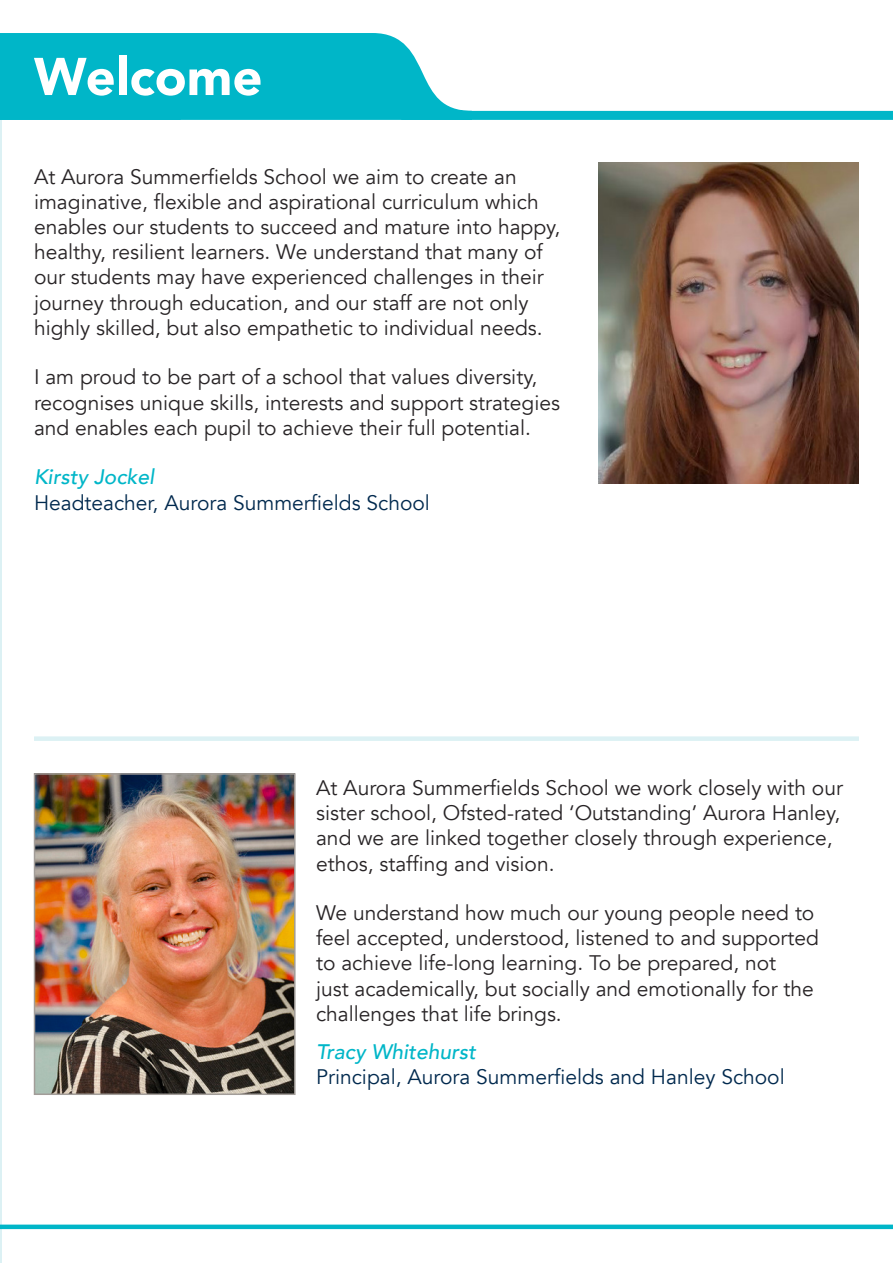
<style>
.page{position:relative;width:893px;height:1263px;background:#fff}
.page>*{position:absolute;margin:0;border:0;box-sizing:border-box;transform-origin:0 0}
.t1{font:900 52.5px "Avenir";color:#fff}
.t2{font:21px/25.2px "Avenir";color:#282426}
.t3{font:21px/25.2px "Avenir";color:#00294e}
.t4{font:italic 500 21px "Avenir";color:#00b6c8}
.s1{font-weight:500;font-style:italic;color:#00b6c8}
</style>
<div class="page">
<img style="left:37px;top:776px;width:256px;height:316px">
<div style="left:34px;top:773px;width:262px;height:322px;border:2px solid #a29d99"></div>
<img style="left:598px;top:163px;width:261px;height:320px">
<hr style="left:0;top:120px;width:1px;height:1143px;background:#dcf1f4">
<div style="left:401px;top:111px;width:492px;height:9px;background:#00b6c8"></div>
<svg style="left:0;top:33px;width:481px;height:91px"></svg>
<div style="left:34px;top:736px;width:825px;height:5px;background:#dcf1f4"></div>
<div style="left:0;top:1224px;width:893px;height:5px;background:#00b6c8"></div>
<p class="t1" style="left:34px;top:32px;width:230px">Welcome</p>
<p class="t2" style="left:34px;top:164px;width:528px">At Aurora Summerfields School we aim to create an imaginative, flexible and aspirational curriculum which enables our students to succeed and mature into happy, healthy, resilient learners. We understand that many of our students may have experienced challenges in their journey through education, and our staff are not only highly skilled, but also empathetic to individual needs.</p>
<p class="t2" style="left:34px;top:365px;width:528px">I am proud to be part of a school that values diversity, recognises unique skills, interests and support strategies and enables each pupil to achieve their full potential.</p>
<p class="t3" style="left:34px;top:465px;width:397px"><span class="s1">Kirsty Jockel<br></span>Headteacher, Aurora Summerfields School</p>
<p class="t2" style="left:316px;top:775px;width:528px">At Aurora Summerfields School we work closely with our sister school, Ofsted-rated ‘Outstanding’ Aurora Hanley, and we are linked together closely through experience, ethos, staffing and vision.</p>
<p class="t2" style="left:316px;top:900px;width:504px">We understand how much our young people need to feel accepted, understood, listened to and supported to achieve life-long learning. To be prepared, not<br>just academically, but socially and emotionally for the challenges that life brings.</p>
<p class="t4" style="left:316px;top:1039px;width:161px">Tracy Whitehurst</p>
<p class="t3" style="left:316px;top:1064px;width:470px">Principal, Aurora Summerfields and Hanley School</p>
</div>
